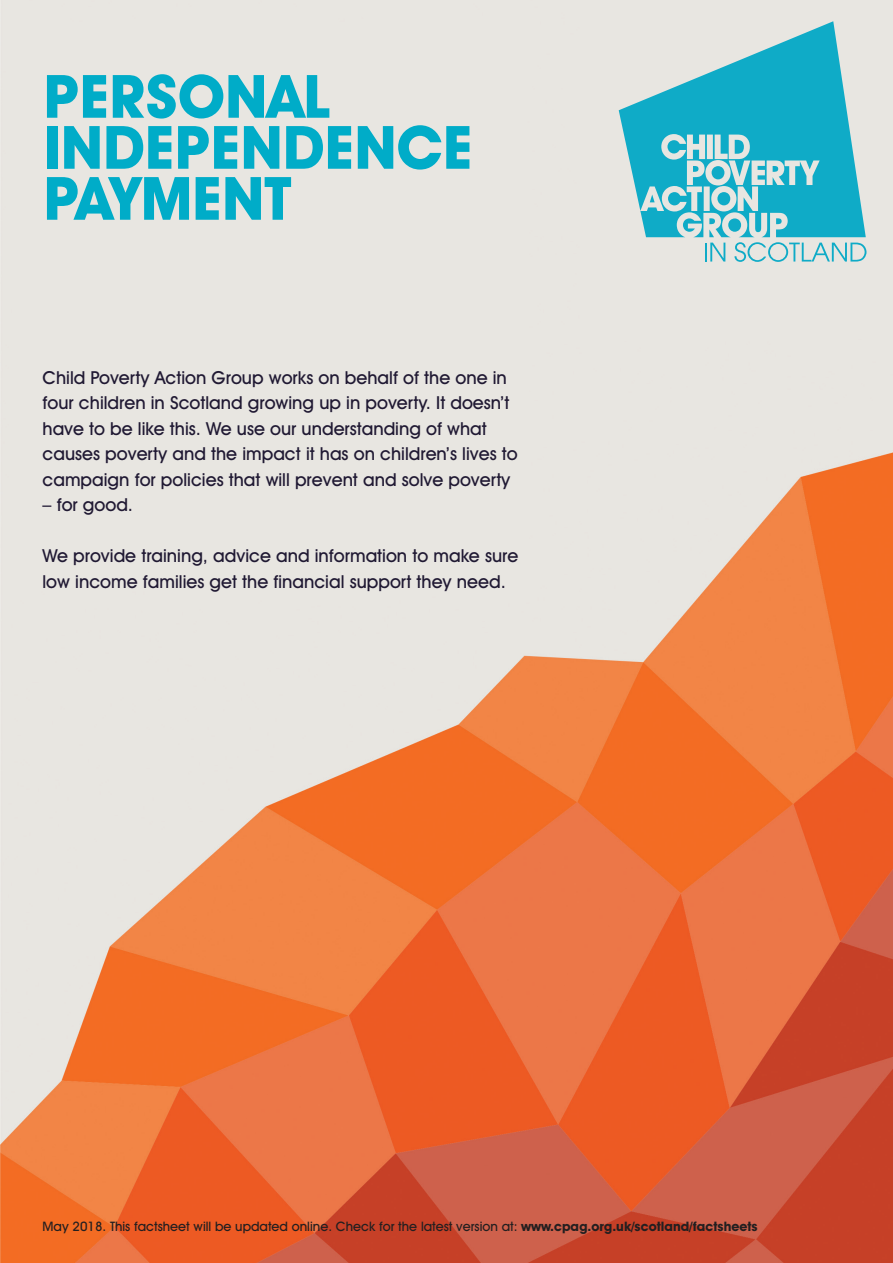
<style>
.page{position:relative;width:893px;height:1263px;background:#fff}
.page>*{position:absolute;margin:0;border:0;box-sizing:border-box;transform-origin:0 0}
.t1{font:700 60px/51px "Avant Garde IT Cby BT";color:#00acc8}
.t2{font:500 18px/25.5px "Avant Garde IT Cby BT";color:#201933}
.t3{font:500 13.2px "Avant Garde IT Cby BT";color:#231f20}
.s1{font-weight:700}
</style>
<div class="page">
<img style="left:0;top:0;width:893px;height:1263px">
<svg style="left:619px;top:21px;width:247px;height:216px;background:#61c1d0"></svg>
<svg style="left:705px;top:243px;width:20px;height:19px"></svg>
<svg style="left:734px;top:242px;width:132px;height:20px;background:#b1d7da"></svg>
<p class="t1" style="left:44px;top:70px;width:431px">PERSONAL<br>INDEPENDENCE<br>PAYMENT</p>
<p class="t2" style="left:43px;top:364px;width:477px">Child Poverty Action Group works on behalf of the one in four children in Scotland growing up in poverty. It doesn’t have to be like this. We use our understanding of what causes poverty and the impact it has on children’s lives to campaign for policies that will prevent and solve poverty</p>
<p class="t2" style="left:43px;top:492px;width:92px">– for good.</p>
<p class="t2" style="left:43px;top:543px;width:477px">We provide training, advice and information to make sure low income families get the financial support they need.</p>
<p class="t3" style="left:43px;top:1218px;width:717px">May 2018. This factsheet will be updated online. Check for the latest version at: <span class="s1">www.cpag.org.uk/scotland/factsheets</span></p>
</div>
